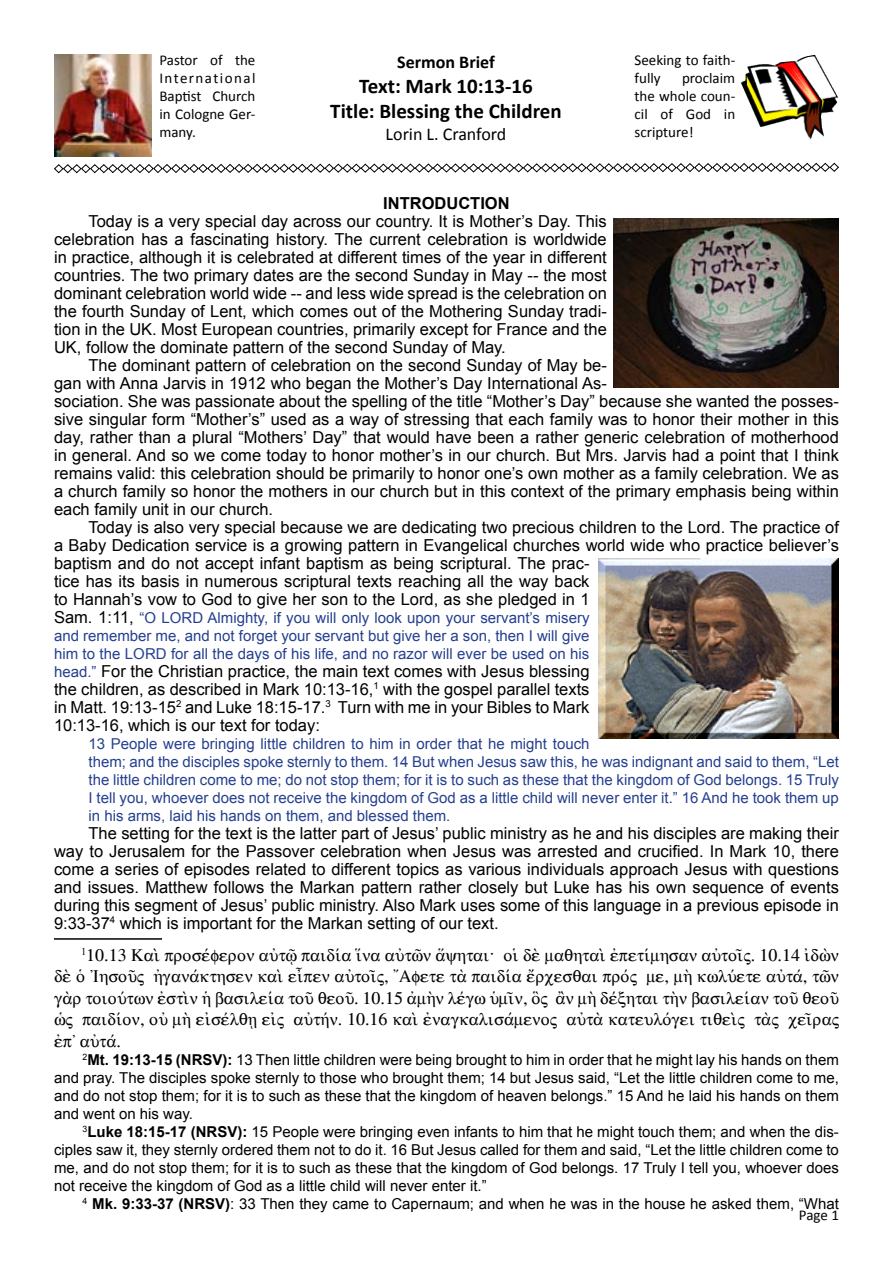
<style>
.page{position:relative;width:893px;height:1263px;background:#fff}
.page>*{position:absolute;margin:0;border:0;box-sizing:border-box;transform-origin:0 0}
.t1{font:700 21px "Calibri";color:#000}
.t2{font:18px "Symbol Greek P";color:#000}
.t3{font:18px "Calibri";color:#000}
.t4{font:700 18px "Calibri";color:#000}
.t5{font:16.5px/18px "Arial";color:#000;text-align:justify}
.t6{font:700 16.5px "Arial";color:#000}
.t7{font:15px/18px "Arial";color:#000;text-align:justify}
.t8{font:15px/18px "Arial";color:#25408f;text-align:justify}
.t9{font:15px/18px "Calibri";color:#000;text-align:justify}
.t10{font:10.5px "Times New Roman";color:#000}
.s1{font-size:16.5px;color:#000}
.s2{font-size:15px;color:#25408f}
.s3{font-weight:700}
</style>
<div class="page">
<img style="left:54px;top:54px;width:97px;height:102px">
<img style="left:741px;top:55px;width:97px;height:85px">
<svg style="left:54px;top:162px;width:785px;height:12px"></svg>
<hr style="left:54px;top:938px;width:108px;height:2px;background:#000">
<img style="left:614px;top:218px;width:225px;height:169px">
<img style="left:599px;top:558px;width:240px;height:180px">
<p class="t9" style="left:159px;top:51px;width:97px">Pastor of the International Baptist Church in Cologne Ger&shy;many.</p>
<p class="t4" style="left:397px;top:50px;width:99px">Sermon Brief</p>
<p class="t1" style="left:359px;top:73px;width:175px">Text: Mark 10:13-16</p>
<p class="t1" style="left:330px;top:98px;width:233px">Title: Blessing the Children</p>
<p class="t3" style="left:386px;top:122px;width:122px">Lorin L. Cranford</p>
<p class="t9" style="left:634px;top:51px;width:102px">Seeking to faith&shy;fully</p>
<p class="t9" style="left:634px;top:69px;width:102px;text-indent:48px">proclaim the whole coun&shy;cil of God in scripture!</p>
<p class="t6" style="left:383px;top:192px;width:128px">INTRODUCTION</p>
<p class="t5" style="left:54px;top:212px;width:554px;text-indent:35px">Today is a very special day across our country. It is Mother’s Day. This celebration has a fascinating history. The current celebration is worldwide in practice, although it is celebrated at different times of the year in different countries. The two primary dates are the second Sunday in May -- the most dominant celebration world wide -- and less wide spread is the celebration on the fourth Sunday of Lent, which comes out of the Mothering Sunday tradi&shy;tion in the UK. Most European countries, primarily except for France and the UK, follow the dominate pattern of the second Sunday of May.</p>
<p class="t5" style="left:54px;top:356px;width:786px;text-align:left;text-indent:35px">The dominant pattern of celebration on the second Sunday of May be-<br>gan with Anna Jarvis in 1912 who began the Mother’s Day International As-<br>sociation. She was passionate about the spelling of the title “Mother’s Day” because she wanted the posses&shy;sive singular form “Mother’s” used as a way of stressing that each family was to honor their mother in this day, rather than a plural “Mothers’ Day” that would have been a rather generic celebration of motherhood in general. And so we come today to honor mother’s in our church. But Mrs. Jarvis had a point that I think remains valid: this celebration should be primarily to honor one’s own mother as a family celebration. We as a church family so honor the mothers in our church but in this context of the primary emphasis being within each family unit in our church.</p>
<p class="t5" style="left:54px;top:518px;width:786px;text-align:left;text-indent:35px">Today is also very special because we are dedicating two precious children to the Lord. The practice of a Baby Dedication service is a growing pattern in Evangelical churches world wide who practice believer’s baptism and do not accept infant baptism as being scriptural. The prac-<br>tice has its basis in numerous scriptural texts reaching all the way back<br>to Hannah’s vow to God to give her son to the Lord, as she pledged in 1</p>
<p class="t8" style="left:54px;top:609px;width:537px"><span class="s1">Sam. 1:11,</span> “O LORD Almighty, if you will only look upon your servant’s misery and remember me, and not forget your servant but give her a son, then I will give him to the LORD for all the days of his life, and no razor will ever be used on his</p>
<p class="t5" style="left:54px;top:662px;width:537px"><span class="s2">head.”</span> For the Christian practice, the main text comes with Jesus blessing the children, as described in Mark 10:13-16,<sup>1</sup> with the gospel parallel texts in Matt. 19:13-15<sup>2</sup> and Luke 18:15-17.<sup>3</sup> Turn with me in your Bibles to Mark 10:13-16, which is our text for today:</p>
<p class="t8" style="left:88px;top:735px;width:752px;text-align:left">13 People were bringing little children to him in order that he might touch<br>them; and the disciples spoke sternly to them. 14 But when Jesus saw this, he was indignant and said to them, “Let the little children come to me; do not stop them; for it is to such as these that the kingdom of God belongs. 15 Truly I tell you, whoever does not receive the kingdom of God as a little child will never enter it.” 16 And he took them up in his arms, laid his hands on them, and blessed them.</p>
<p class="t5" style="left:54px;top:824px;width:786px;text-indent:35px">The setting for the text is the latter part of Jesus’ public ministry as he and his disciples are making their way to Jerusalem for the Passover celebration when Jesus was arrested and crucified. In Mark 10, there come a series of episodes related to different topics as various individuals approach Jesus with questions and issues. Matthew follows the Markan pattern rather closely but Luke has his own sequence of events during this segment of Jesus’ public ministry. Also Mark uses some of this language in a previous episode in 9:33-37<sup>4</sup> which is important for the Markan setting of our text.</p>
<p class="t10" style="left:81px;top:944px;width:7px">1</p>
<p class="t2" style="left:183px;top:944px;width:29px">□▲ ❖</p>
<p class="t2" style="left:237px;top:944px;width:50px">□■ ◆▼</p>
<p class="t2" style="left:395px;top:944px;width:38px">◆▼ ■</p>
<p class="t2" style="left:637px;top:944px;width:102px">▼❖ ▲ ■ ◆▼□</p>
<p class="t2" style="left:76px;top:966px;width:62px">□ ▲□◆</p>
<p class="t2" style="left:181px;top:966px;width:73px">■❖▼▲■</p>
<p class="t2" style="left:322px;top:966px;width:50px">■ ◆▼□</p>
<p class="t2" style="left:718px;top:966px;width:36px">●◆❖ ▼</p>
<p class="t2" style="left:776px;top:966px;width:64px">◆▼❖ ▼■</p>
<p class="t2" style="left:85px;top:987px;width:114px">▼□ □◆❖▼ ■ ▲▼ ■</p>
<p class="t2" style="left:234px;top:987px;width:122px">▲ ● ❖ ▼□◆ ❑ □◆</p>
<p class="t2" style="left:435px;top:987px;width:32px">■ ● ❖</p>
<p class="t2" style="left:489px;top:987px;width:53px">◆ ■ □</p>
<p class="t2" style="left:566px;top:987px;width:10px">■</p>
<p class="t2" style="left:618px;top:987px;width:71px">❖ ▼ ▼■</p>
<p class="t2" style="left:710px;top:987px;width:130px">▲● ❖ ■ ▼□◆ ❑□◆</p>
<p class="t2" style="left:122px;top:1009px;width:47px">❖□■ □◆</p>
<p class="t2" style="left:211px;top:1009px;width:38px">▲❖●❑</p>
<p class="t2" style="left:304px;top:1009px;width:36px">◆▼ ❖■</p>
<p class="t2" style="left:432px;top:1009px;width:119px">■ ●▲❖ ■□</p>
<p class="t2" style="left:628px;top:1009px;width:45px">▼ ◆●□❖</p>
<p class="t2" style="left:90px;top:1031px;width:28px">◆▼ ❖</p>
<p class="t7" style="left:54px;top:1051px;width:786px;text-indent:28px"><sup>2</sup><span class="s3">Mt. 19:13-15 (NRSV):</span> 13 Then little children were being brought to him in order that he might lay his hands on them and pray. The disciples spoke sternly to those who brought them; 14 but Jesus said, “Let the little children come to me, and do not stop them; for it is to such as these that the kingdom of heaven belongs.” 15 And he laid his hands on them and went on his way.</p>
<p class="t7" style="left:54px;top:1123px;width:786px;text-indent:28px"><sup>3</sup><span class="s3">Luke 18:15-17 (NRSV):</span> 15 People were bringing even infants to him that he might touch them; and when the dis&shy;ciples saw it, they sternly ordered them not to do it. 16 But Jesus called for them and said, “Let the little children come to me, and do not stop them; for it is to such as these that the kingdom of God belongs. 17 Truly I tell you, whoever does not receive the kingdom of God as a little child will never enter it.”</p>
<p class="t7" style="left:82px;top:1195px;width:758px"><sup>4</sup> <span class="s3">Mk. 9:33-37 (NRSV)</span>: 33 Then they came to Capernaum; and when he was in the house he asked them, “What</p>
<p class="t9" style="left:799px;top:1205px;width:42px">Page 1</p>
</div>
